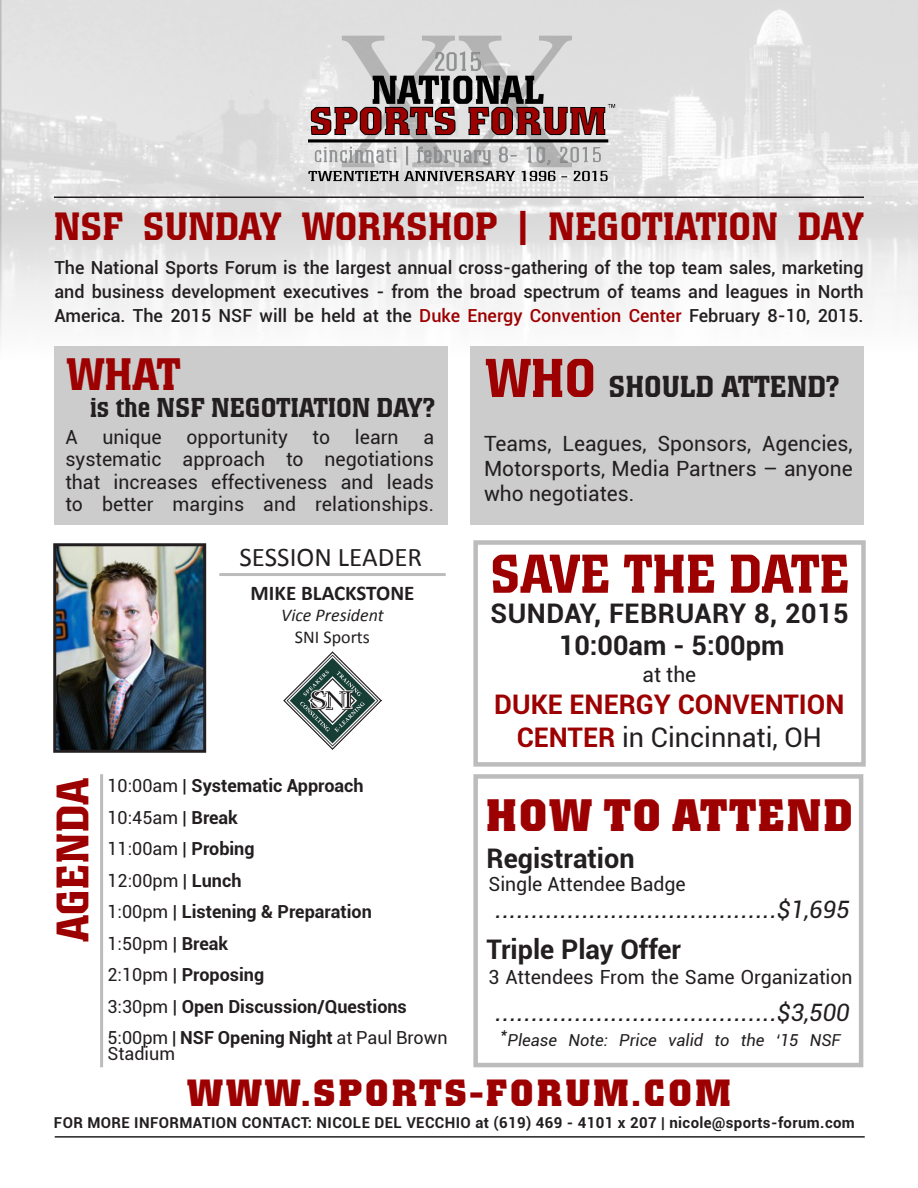
<style>
.page{position:relative;width:918px;height:1188px;background:#fff}
.page>*{position:absolute;margin:0;border:0;box-sizing:border-box;transform-origin:0 0}
.t1{font:500 54px "Colossalis";color:#9d0000}
.t2{font:700 45px "Colossalis";letter-spacing:.04em;color:#9d0000}
.t3{font:500 45px "Colossalis";color:#9d0000}
.t4{font:500 39px "Colossalis";letter-spacing:.02em;color:#9d0000}
.t5{font:700 37.5px "Colossalis";letter-spacing:.095em;color:#9d0000}
.t6{font:500 30px "Colossalis";letter-spacing:.02em;color:#231f20}
.t7{font:italic 27px "Roboto";color:#231f20}
.t8{font:700 27px "Roboto";color:#231f20}
.t9{font:700 27px/32.4px "Roboto";color:#9d0000;text-align:center}
.t10{font:500 27px "Colossalis";color:#231f20}
.t11{font:700 27px "Roboto";letter-spacing:.02em;color:#231f20}
.t12{font:27px "Calibri";color:#231f20}
.t13{font:21px/25.2px "Roboto";color:#231f20;text-align:justify}
.t14{font:700 21px "Calibri";color:#231f20}
.t15{font:19.5px/22.5px "Roboto";color:#231f20;text-align:justify}
.t16{font:500 18px/24px "Roboto";color:#231f20;text-align:justify}
.t17{font:700 18px "Roboto";color:#231f20}
.t18{font:18px/15.8px "Roboto";color:#231f20}
.t19{font:italic 18px "Calibri";color:#231f20}
.t20{font:18px "Calibri";color:#231f20}
.t21{font:italic 16.5px "Roboto";color:#231f20}
.t22{font:700 15px "Roboto";letter-spacing:.025em;color:#231f20}
.s1{color:#9d0000}
.s2{font-size:54px;color:#9d0000}
.s3{font-weight:400}
.s4{font-weight:700}
.s5{font-weight:400;color:#231f20}
.s6{font-size:24px}
</style>
<div class="page">
<svg style="left:0;top:0;width:918px;height:410px"></svg>
<img style="left:297px;top:31px;width:324px;height:153px">
<hr style="left:54px;top:196px;width:810px;height:2px;background:#231f20">
<div style="left:54px;top:346px;width:394px;height:179px;background:#ccc"></div>
<div style="left:471px;top:346px;width:393px;height:179px;background:#ccc"></div>
<div style="left:473px;top:540px;width:393px;height:227px;border:4px solid #bcbcbc"></div>
<div style="left:473px;top:774px;width:390px;height:293px;border:4px solid #bcbcbc"></div>
<hr style="left:55px;top:1136px;width:810px;height:2px;background:#231f20">
<hr style="left:100px;top:774px;width:3px;height:293px;background:#bcbcbc">
<img style="left:283px;top:651px;width:99px;height:99px">
<img style="left:57px;top:547px;width:145px;height:202px">
<div style="left:53px;top:543px;width:153px;height:210px;border:3px solid #231f20"></div>
<hr style="left:219px;top:573px;width:227px;height:3px;background:#bcbcbc">
<p class="t4" style="left:54px;top:204px;width:811px">NSF SUNDAY WORKSHOP | NEGOTIATION DAY</p>
<p class="t16" style="left:54px;top:255px;width:811px">The National Sports Forum is the largest annual cross-gathering of the top team sales, marketing and business development executives - from the broad spectrum of teams and leagues in North America. The 2015 NSF will be held at the <span class="s1">Duke Energy Convention Center</span> February 8-10, 2015.</p>
<p class="t3" style="left:66px;top:349px;width:116px">WHAT</p>
<p class="t10" style="left:90px;top:392px;width:347px">is the NSF NEGOTIATION DAY?</p>
<p class="t15" style="left:65px;top:425px;width:14px">A</p>
<p class="t15" style="left:102px;top:425px;width:61px">unique</p>
<p class="t15" style="left:187px;top:425px;width:103px">opportunity</p>
<p class="t15" style="left:313px;top:425px;width:19px">to</p>
<p class="t15" style="left:355px;top:425px;width:45px">learn</p>
<p class="t6" style="left:485px;top:369px;width:356px"><span class="s2">WHO</span> SHOULD ATTEND?</p>
<p class="t13" style="left:484px;top:430px;width:370px">Teams, Leagues, Sponsors, Agencies, Motorsports, Media Partners – anyone who negotiates.</p>
<p class="t15" style="left:65px;top:425px;width:370px;text-indent:358px">a systematic approach to negotiations that increases effectiveness and leads to better margins and relationships.</p>
<p class="t12" style="left:240px;top:540px;width:184px">SESSION LEADER</p>
<p class="t14" style="left:251px;top:579px;width:165px">MIKE BLACKSTONE</p>
<p class="t19" style="left:281px;top:603px;width:104px">Vice President</p>
<p class="t20" style="left:295px;top:625px;width:77px">SNI Sports</p>
<p class="t3" style="left:47px;top:942px;width:165px;rotate:-90deg">AGENDA</p>
<p class="t17" style="left:107px;top:773px;width:258px"><span class="s3">10:00am |</span> Systematic Approach</p>
<p class="t18" style="left:107px;top:809px;width:132px">10:45am | <span class="s4">Break</span></p>
<p class="t18" style="left:107px;top:840px;width:149px">11:00am | <span class="s4">Probing</span></p>
<p class="t18" style="left:107px;top:872px;width:136px">12:00pm | <span class="s4">Lunch</span></p>
<p class="t17" style="left:107px;top:899px;width:266px"><span class="s3">1:00pm |</span> Listening &amp; Preparation</p>
<p class="t18" style="left:107px;top:935px;width:122px">1:50pm | <span class="s4">Break</span></p>
<p class="t17" style="left:107px;top:962px;width:158px"><span class="s3">2:10pm |</span> Proposing</p>
<p class="t17" style="left:107px;top:994px;width:301px"><span class="s3">3:30pm |</span> Open Discussion/Questions</p>
<p class="t18" style="left:107px;top:1029px;width:342px">5:00pm | <span class="s4">NSF Opening Night</span> at Paul Brown<br>Stadium</p>
<p class="t1" style="left:491px;top:543px;width:360px">SAVE THE DATE</p>
<p class="t11" style="left:490px;top:594px;width:360px">SUNDAY, FEBRUARY 8, 2015</p>
<p class="t8" style="left:559px;top:626px;width:227px">10:00am - 5:00pm</p>
<p class="t13" style="left:642px;top:661px;width:55px">at the</p>
<p class="t9" style="left:494px;top:688px;width:352px">DUKE ENERGY CONVENTION<br>CENTER <span class="s5">in Cincinnati, OH</span></p>
<p class="t2" style="left:487px;top:789px;width:368px">HOW TO ATTEND</p>
<p class="t8" style="left:487px;top:840px;width:150px">Registration</p>
<p class="t15" style="left:488px;top:872px;width:199px">Single Attendee Badge</p>
<p class="t7" style="left:495px;top:889px;width:356px">.......................................<span class="s6">$1,695</span></p>
<p class="t8" style="left:487px;top:931px;width:196px">Triple Play Offer</p>
<p class="t15" style="left:488px;top:965px;width:366px">3 Attendees From the Same Organization</p>
<p class="t7" style="left:495px;top:993px;width:356px">.......................................<span class="s6">$3,500</span></p>
<p class="t21" style="left:500px;top:1021px;width:9px">*</p>
<p class="t21" style="left:508px;top:1029px;width:335px">Please Note: Price valid to the ‘15 NSF</p>
<p class="t5" style="left:187px;top:1071px;width:545px">WWW.SPORTS-FORUM.COM</p>
<p class="t22" style="left:54px;top:1112px;width:802px">FOR MORE INFORMATION CONTACT: NICOLE DEL VECCHIO at (619) 469 - 4101 x 207 | nicole@sports-forum.com</p>
</div>
